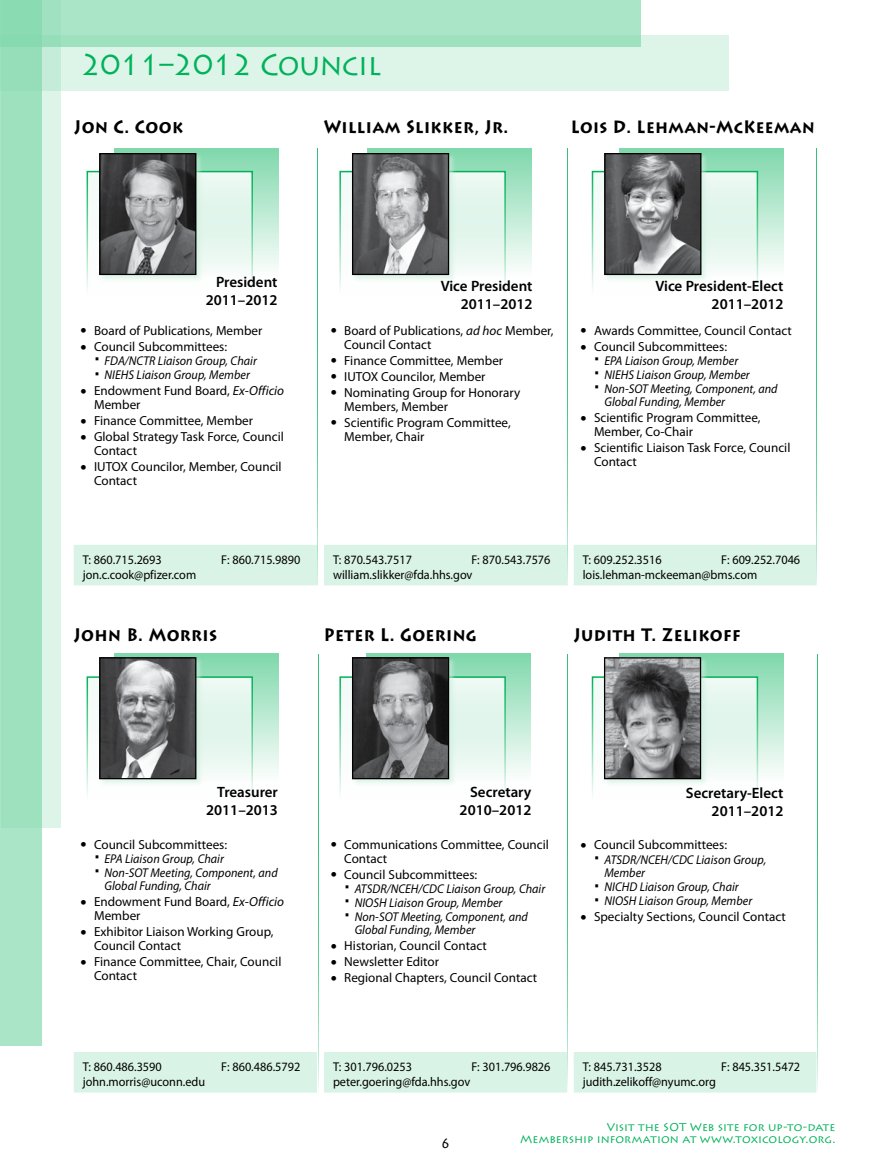
<style>
.page{position:relative;width:891px;height:1175px;background:#fff}
.page>*{position:absolute;margin:0;border:0;box-sizing:border-box;transform-origin:0 0}
.t1{font:30px "Lithos Pro";letter-spacing:-.01em;color:#00b259;scale:.94 1}
.t2{font:700 18px "Lithos Pro";letter-spacing:.025em;color:#000;scale:.9 1}
.t3{font:700 17.7px "Lithos Pro";letter-spacing:.025em;color:#000;scale:.9 1}
.t4{font:600 15px/18px "Myriad Pro";color:#000;text-align:right}
.t5{font:13.5px "Lithos Pro";color:#000}
.t6{font:13.2px/13.8px "Myriad Pro";color:#000}
.t7{font:italic 12.75px/13.8px "Myriad Pro";letter-spacing:.005em;color:#000;scale:.95 1}
.t8{font:12.75px/15px "Myriad Pro";color:#000;scale:.96 1}
.t9{font:11.25px/12px "Lithos Pro";letter-spacing:.005em;color:#00b259;text-align:right}
.s1{font-weight:700;font-size:18px}
.s2{font-style:italic}
</style>
<div class="page">
<div style="left:0;top:0;width:42px;height:1045px;background:#aae5c7"></div>
<svg style="left:1px;top:91px;width:60px;height:736px;fill:#9ee1bf"></svg>
<svg style="left:0;top:0;width:640px;height:35px;background:#a7e4c5"></svg>
<svg style="left:0;top:35px;width:729px;height:56px;background:#cdefdd"></svg>
<div style="left:114px;top:148px;width:165px;height:146px;background:linear-gradient(to bottom,#7fd7ab,#fff)"></div>
<svg style="left:87px;top:171px;width:166px;height:123px"></svg>
<div style="left:366px;top:653px;width:165px;height:146px;background:linear-gradient(to bottom,#80d8ac,#fff)"></div>
<div style="left:619px;top:653px;width:165px;height:146px;background:linear-gradient(to bottom,#80d8ac,#fff)"></div>
<div style="left:114px;top:653px;width:165px;height:146px;background:linear-gradient(to bottom,#80d8ac,#fff)"></div>
<div style="left:367px;top:148px;width:164px;height:146px;background:linear-gradient(to bottom,#7fd7ab,#fff)"></div>
<svg style="left:339px;top:171px;width:167px;height:123px"></svg>
<div style="left:352px;top:153px;width:104px;height:129px;background:#ccf0de;opacity:.55"></div>
<img style="left:354px;top:155px;width:93px;height:118px">
<div style="left:352px;top:153px;width:97px;height:122px;border:1px solid #000"></div>
<div style="left:74px;top:545px;width:244px;height:40px;background:#d9f3e6"></div>
<div style="left:74px;top:1052px;width:243px;height:40px;background:#d9f3e6"></div>
<div style="left:574px;top:545px;width:242px;height:40px;background:#d9f3e6"></div>
<div style="left:574px;top:1052px;width:242px;height:40px;background:#d9f3e6"></div>
<div style="left:324px;top:545px;width:243px;height:40px;background:#d9f3e6"></div>
<div style="left:324px;top:1052px;width:243px;height:40px;background:#d9f3e6"></div>
<div style="left:99px;top:153px;width:104px;height:129px;background:#ccf0de;opacity:.55"></div>
<img style="left:101px;top:155px;width:93px;height:118px">
<div style="left:99px;top:153px;width:97px;height:122px;border:1px solid #000"></div>
<div style="left:619px;top:148px;width:165px;height:146px;background:linear-gradient(to bottom,#7fd7ab,#fff)"></div>
<svg style="left:592px;top:171px;width:166px;height:123px"></svg>
<div style="left:604px;top:153px;width:104px;height:129px;background:#ccf0de;opacity:.55"></div>
<img style="left:606px;top:155px;width:93px;height:118px">
<div style="left:604px;top:153px;width:97px;height:122px;border:1px solid #000"></div>
<hr style="left:567px;top:148px;width:1px;height:437px;background:#33c17b">
<svg style="left:592px;top:676px;width:166px;height:123px"></svg>
<svg style="left:339px;top:676px;width:167px;height:123px"></svg>
<svg style="left:87px;top:676px;width:166px;height:123px"></svg>
<div style="left:99px;top:657px;width:104px;height:129px;background:#ccf0de;opacity:.55"></div>
<img style="left:101px;top:659px;width:93px;height:118px">
<div style="left:99px;top:657px;width:97px;height:122px;border:1px solid #000"></div>
<div style="left:604px;top:657px;width:104px;height:129px;background:#ccf0de;opacity:.55"></div>
<img style="left:606px;top:659px;width:93px;height:118px">
<div style="left:604px;top:657px;width:97px;height:122px;border:1px solid #000"></div>
<div style="left:352px;top:657px;width:104px;height:129px;background:#ccf0de;opacity:.55"></div>
<img style="left:354px;top:659px;width:93px;height:118px">
<div style="left:352px;top:657px;width:97px;height:122px;border:1px solid #000"></div>
<hr style="left:816px;top:148px;width:1px;height:437px;background:#33c17b">
<hr style="left:317px;top:148px;width:1px;height:437px;background:#33c17b">
<hr style="left:567px;top:654px;width:1px;height:437px;background:#33c17b">
<hr style="left:817px;top:654px;width:1px;height:437px;background:#33c17b">
<hr style="left:318px;top:654px;width:1px;height:437px;background:#33c17b">
<h1 class="t1" style="left:81px;top:47px;width:321px">2011–2012 Council</h1>
<h2 class="t2" style="left:74px;top:116px;width:123px">Jon C. Cook</h2>
<h2 class="t2" style="left:324px;top:116px;width:206px">William Slikker, Jr.</h2>
<h3 class="t3" style="left:571px;top:116px;width:272px">Lois D. Lehman-McKeeman</h3>
<p class="t4" style="left:206px;top:272px;width:73px">President<br>2011–2012</p>
<p class="t6" style="left:81px;top:323px;width:183px"><span class="s1">•</span> Board of Publications, Member</p>
<p class="t6" style="left:81px;top:339px;width:148px"><span class="s1">•</span> Council Subcommittees:</p>
<p class="t7" style="left:105px;top:353px;width:162px;line-height:14.4px">FDA/NCTR Liaison Group, Chair<br>NIEHS Liaison Group, Member</p>
<p class="t6" style="left:94px;top:384px;width:192px;text-indent:-14px"><span class="s1">•</span> Endowment Fund Board, <span class="s2">Ex-Officio<br></span>Member</p>
<p class="t6" style="left:81px;top:413px;width:174px"><span class="s1">•</span> Finance Committee, Member</p>
<p class="t6" style="left:94px;top:430px;width:191px;text-indent:-14px"><span class="s1">•</span> Global Strategy Task Force, Council<br>Contact</p>
<p class="t6" style="left:94px;top:459px;width:189px;text-indent:-14px"><span class="s1">•</span> IUTOX Councilor, Member, Council<br>Contact</p>
<p class="t4" style="left:441px;top:276px;width:93px">Vice President<br>2011–2012</p>
<p class="t6" style="left:344px;top:323px;width:211px;text-indent:-14px"><span class="s1">•</span> Board of Publications, <span class="s2">ad hoc</span> Member,<br>Council Contact</p>
<p class="t6" style="left:331px;top:353px;width:174px"><span class="s1">•</span> Finance Committee, Member</p>
<p class="t6" style="left:331px;top:369px;width:156px"><span class="s1">•</span> IUTOX Councilor, Member</p>
<p class="t6" style="left:344px;top:385px;width:177px;text-indent:-14px"><span class="s1">•</span> Nominating Group for Honorary<br>Members, Member</p>
<p class="t6" style="left:344px;top:415px;width:168px;text-indent:-14px"><span class="s1">•</span> Scientific Program Committee,<br>Member, Chair</p>
<p class="t4" style="left:655px;top:276px;width:129px">Vice President-Elect<br>2011–2012</p>
<p class="t6" style="left:580px;top:323px;width:213px"><span class="s1">•</span> Awards Committee, Council Contact</p>
<p class="t6" style="left:580px;top:339px;width:148px"><span class="s1">•</span> Council Subcommittees:</p>
<p class="t7" style="left:604px;top:353px;width:184px">EPA Liaison Group, Member<br>NIEHS Liaison Group, Member<br>Non-SOT Meeting, Component, and<br>Global Funding, Member</p>
<p class="t6" style="left:594px;top:411px;width:168px;text-indent:-14px"><span class="s1">•</span> Scientific Program Committee,<br>Member, Co-Chair</p>
<p class="t6" style="left:594px;top:441px;width:198px;text-indent:-14px"><span class="s1">•</span> Scientific Liaison Task Force, Council<br>Contact</p>
<p class="t8" style="left:83px;top:551px;width:84px">T: 860.715.2693</p>
<p class="t8" style="left:221px;top:551px;width:84px">F: 860.715.9890</p>
<p class="t8" style="left:83px;top:566px;width:120px">jon.c.cook@pfizer.com</p>
<h2 class="t2" style="left:74px;top:623px;width:161px">John B. Morris</h2>
<p class="t8" style="left:333px;top:551px;width:84px">T: 870.543.7517</p>
<p class="t8" style="left:333px;top:551px;width:228px;text-indent:138px">F: 870.543.7576 william.slikker@fda.hhs.gov</p>
<p class="t8" style="left:583px;top:551px;width:84px">T: 609.252.3516</p>
<p class="t8" style="left:583px;top:551px;width:228px;text-indent:138px">F: 609.252.7046 lois.lehman-mckeeman@bms.com</p>
<h2 class="t2" style="left:324px;top:623px;width:171px">Peter L. Goering</h2>
<h2 class="t2" style="left:574px;top:623px;width:187px">Judith T. Zelikoff</h2>
<p class="t4" style="left:460px;top:783px;width:73px">Secretary<br>2010–2012</p>
<p class="t4" style="left:206px;top:783px;width:73px">Treasurer<br>2011–2013</p>
<p class="t4" style="left:686px;top:783px;width:99px">Secretary-Elect<br>2011–2012</p>
<p class="t6" style="left:81px;top:837px;width:148px"><span class="s1">•</span> Council Subcommittees:</p>
<p class="t7" style="left:105px;top:851px;width:184px">EPA Liaison Group, Chair<br>Non-SOT Meeting, Component, and<br>Global Funding, Chair</p>
<p class="t6" style="left:94px;top:894px;width:192px;text-indent:-14px"><span class="s1">•</span> Endowment Fund Board, <span class="s2">Ex-Officio<br></span>Member</p>
<p class="t6" style="left:94px;top:924px;width:181px;text-indent:-14px"><span class="s1">•</span> Exhibitor Liaison Working Group,<br>Council Contact</p>
<p class="t6" style="left:94px;top:954px;width:189px;text-indent:-14px"><span class="s1">•</span> Finance Committee, Chair, Council<br>Contact</p>
<p class="t8" style="left:83px;top:1058px;width:84px">T: 860.486.3590</p>
<p class="t8" style="left:221px;top:1058px;width:84px">F: 860.486.5792</p>
<p class="t8" style="left:83px;top:1073px;width:129px">john.morris@uconn.edu</p>
<p class="t6" style="left:344px;top:837px;width:206px;text-indent:-14px"><span class="s1">•</span> Communications Committee, Council<br>Contact</p>
<p class="t6" style="left:331px;top:867px;width:148px"><span class="s1">•</span> Council Subcommittees:</p>
<p class="t7" style="left:355px;top:881px;width:202px">ATSDR/NCEH/CDC Liaison Group, Chair<br>NIOSH Liaison Group, Member<br>Non-SOT Meeting, Component, and<br>Global Funding, Member</p>
<p class="t6" style="left:331px;top:938px;width:157px"><span class="s1">•</span> Historian, Council Contact</p>
<p class="t6" style="left:331px;top:954px;width:110px"><span class="s1">•</span> Newsletter Editor</p>
<p class="t6" style="left:331px;top:970px;width:208px"><span class="s1">•</span> Regional Chapters, Council Contact</p>
<p class="t8" style="left:333px;top:1058px;width:84px">T: 301.796.0253</p>
<p class="t8" style="left:471px;top:1058px;width:84px">F: 301.796.9826</p>
<p class="t8" style="left:333px;top:1073px;width:145px">peter.goering@fda.hhs.gov</p>
<p class="t6" style="left:580px;top:838px;width:148px"><span class="s1">•</span> Council Subcommittees:</p>
<p class="t7" style="left:604px;top:852px;width:172px">ATSDR/NCEH/CDC Liaison Group,<br>Member<br>NICHD Liaison Group, Chair<br>NIOSH Liaison Group, Member</p>
<p class="t6" style="left:580px;top:909px;width:207px"><span class="s1">•</span> Specialty Sections, Council Contact</p>
<p class="t8" style="left:583px;top:1058px;width:84px">T: 845.731.3528</p>
<p class="t8" style="left:721px;top:1058px;width:84px">F: 845.351.5472</p>
<p class="t8" style="left:583px;top:1073px;width:140px">judith.zelikoff@nyumc.org</p>
<p class="t5" style="left:441px;top:1135px;width:11px">6</p>
<p class="t9" style="left:520px;top:1120px;width:317px">Visit the SOT Web site for up-to-date<br>Membership information at www.toxicology.org.</p>
</div>
